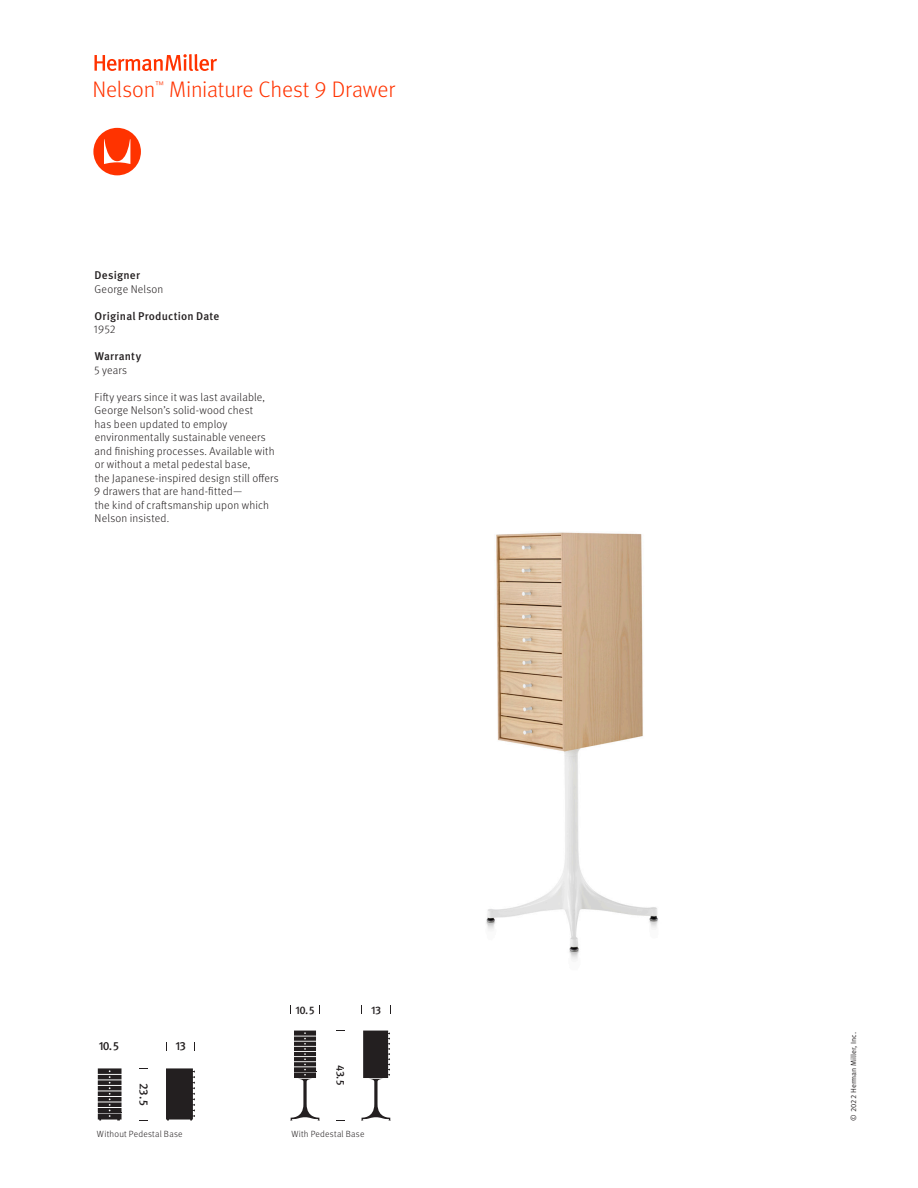
<style>
.page{position:relative;width:918px;height:1188px;background:#fff}
.page>*{position:absolute;margin:0;border:0;box-sizing:border-box;transform-origin:0 0}
.t1{font:300 22.5px "Meta OT";letter-spacing:-.01em;color:#f30}
.t2{font:500 11.85px "Meta OT";color:#231f20}
.t3{font:300 11.25px/13.5px "Meta OT";letter-spacing:.015em;color:#231f20}
.t4{font:500 11.25px "Meta OT";letter-spacing:.015em;color:#231f20}
.t5{font:500 11.1px "Meta OT";color:#231f20}
.t6{font:300 9.6px "Meta OT";color:#f30}
.t7{font:300 9px "Meta OT";letter-spacing:.03em;color:#231f20}
.t8{font:7.5px "Meta OT Norm";color:#231f20}
</style>
<div class="page">
<svg style="left:290px;top:1031px;width:30px;height:89px"></svg>
<svg style="left:361px;top:1031px;width:30px;height:89px"></svg>
<img style="left:486px;top:532px;width:172px;height:428px">
<svg style="left:166px;top:1068px;width:29px;height:52px;background:#322e2f"></svg>
<svg style="left:98px;top:1068px;width:24px;height:52px"></svg>
<svg style="left:93px;top:128px;width:48px;height:47px"></svg>
<svg style="left:94px;top:54px;width:123px;height:17px"></svg>
<h1 class="t1" style="left:93px;top:76px;width:64px">Nelson</h1>
<p class="t6" style="left:156px;top:79px;width:10px">™</p>
<h1 class="t1" style="left:169px;top:76px;width:227px">Miniature Chest 9 Drawer</h1>
<p class="t4" style="left:95px;top:268px;width:47px">Designer</p>
<p class="t3" style="left:95px;top:282px;width:70px">George Nelson</p>
<p class="t4" style="left:95px;top:309px;width:126px">Original Production Date</p>
<p class="t3" style="left:93px;top:323px;width:24px">1952</p>
<p class="t4" style="left:95px;top:349px;width:48px">Warranty</p>
<p class="t3" style="left:94px;top:363px;width:35px">5 years</p>
<p class="t3" style="left:94px;top:390px;width:186px">Fifty years since it was last available, George Nelson’s solid-wood chest<br>has been updated to employ environmentally sustainable veneers and finishing processes. Available with or without a metal pedestal base,<br>the Japanese-inspired design still offers 9 drawers that are hand-fitted—<br>the kind of craftsmanship upon which Nelson insisted.</p>
<p class="t5" style="left:296px;top:1003px;width:21px">10.5</p>
<p class="t5" style="left:371px;top:1003px;width:11px">13</p>
<p class="t2" style="left:99px;top:1039px;width:22px">10.5</p>
<p class="t2" style="left:175px;top:1039px;width:12px">13</p>
<p class="t2" style="left:151px;top:1083px;width:24px;rotate:90deg">23.5</p>
<p class="t7" style="left:97px;top:1128px;width:87px">Without Pedestal Base</p>
<p class="t7" style="left:291px;top:1128px;width:75px">With Pedestal Base</p>
<p class="t5" style="left:348px;top:1065px;width:22px;rotate:90deg">43.5</p>
<p class="t8" style="left:849px;top:1120px;width:90px;rotate:-90deg">© 2022 Herman Miller, Inc.</p>
</div>
